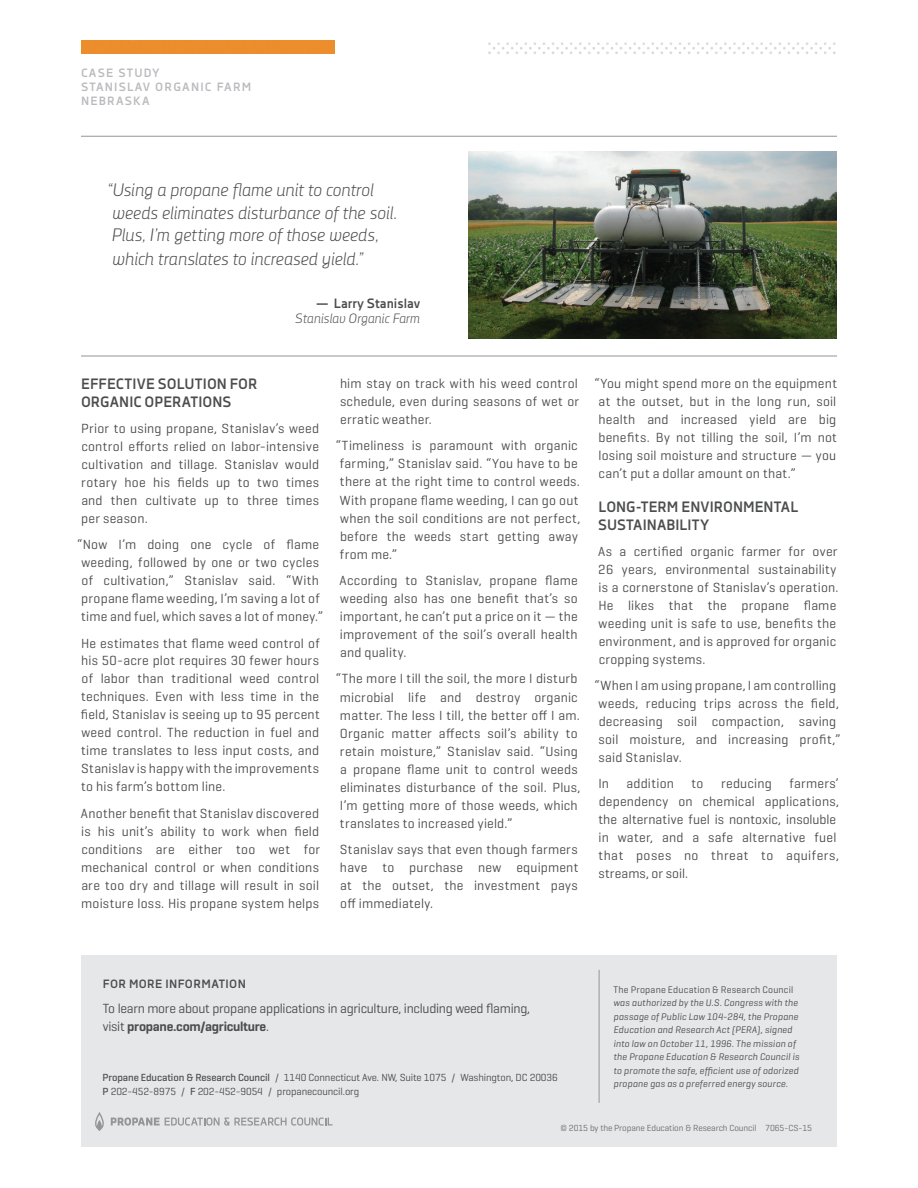
<style>
.page{position:relative;width:918px;height:1188px;background:#fff}
.page>*{position:absolute;margin:0;border:0;box-sizing:border-box;transform-origin:0 0}
.t1{font:italic 18px/23px "Decima Nova Lt";letter-spacing:-.005em;color:#4b4c4d}
.t2{font:700 15px/18px "Decima Nova";color:#4b4c4d}
.t3{font:13.5px/18px "Geogrotesque";letter-spacing:.015em;color:#4b4c4d;text-align:justify}
.t4{font:13.5px/18px "Geogrotesque";letter-spacing:-.02em;color:#4b4c4d}
.t5{font:italic 13.5px "Decima Nova Lt";color:#4b4c4d}
.t6{font:700 13.5px "Decima Nova";color:#4b4c4d}
.t7{font:700 12px/14.4px "Decima Nova";letter-spacing:.1em;color:#babbbe}
.t8{font:700 12px "Decima Nova";letter-spacing:.03em;color:#4b4c4d}
.t9{font:10.5px/13.5px "Geogrotesque";letter-spacing:-.01em;color:#4b4c4d}
.t10{font:italic 9.75px/13.5px "Geogrotesque";letter-spacing:.015em;color:#4b4c4d}
.t11{font:9.75px "Geogrotesque";letter-spacing:.025em;color:#4b4c4d}
.t12{font:9px "Geogrotesque";letter-spacing:-.01em;color:#6c6d70}
.s1{font-weight:600}
.s2{font-weight:500}
</style>
<div class="page">
<div style="left:81px;top:956px;width:756px;height:191px;background:#e6e7e9"></div>
<svg style="left:111px;top:1117px;width:222px;height:9px"></svg>
<svg style="left:95px;top:1112px;width:9px;height:19px"></svg>
<hr style="left:81px;top:136px;width:756px;height:1px;background:#939598">
<hr style="left:81px;top:356px;width:756px;height:1px;background:#939598">
<img style="left:469px;top:152px;width:368px;height:187px">
<svg style="left:488px;top:42px;width:348px;height:12px"></svg>
<div style="left:81px;top:40px;width:254px;height:14px;background:#ec8d2c"></div>
<hr style="left:599px;top:970px;width:1px;height:133px;background:#939598">
<p class="t7" style="left:81px;top:65px;width:172px">CASE STUDY<br>STANISLAV ORGANIC FARM<br>NEBRASKA</p>
<h1 class="t1" style="left:108px;top:178px;width:290px">“Using a propane flame unit to control weeds eliminates disturbance of the soil.<br>Plus, I’m getting more of those weeds, which translates to increased yield.”</h1>
<p class="t6" style="left:317px;top:295px;width:105px">— Larry Stanislav</p>
<p class="t5" style="left:295px;top:310px;width:126px">Stanislav Organic Farm</p>
<p class="t2" style="left:81px;top:375px;width:178px">EFFECTIVE SOLUTION FOR<br>ORGANIC OPERATIONS</p>
<p class="t3" style="left:81px;top:419px;width:240px">Prior to using propane, Stanislav’s weed control efforts relied on labor-intensive cultivation and tillage. Stanislav would rotary hoe his fields up to two times and then cultivate up to three times per season.</p>
<p class="t3" style="left:77px;top:535px;width:248px;text-align:center">“Now I’m doing one cycle of flame weeding, followed by one or two cycles of cultivation,” Stanislav said. “With propane flame weeding, I’m saving a lot of time and fuel, which saves a lot of money.”</p>
<p class="t3" style="left:81px;top:633px;width:240px">He estimates that flame weed control of his 50-acre plot requires 30 fewer hours of labor than traditional weed control techniques. Even with less time in the field, Stanislav is seeing up to 95 percent weed control. The reduction in fuel and time translates to less input costs, and Stanislav is happy with the improvements to his farm’s bottom line.</p>
<p class="t3" style="left:81px;top:804px;width:241px">Another benefit that Stanislav discovered is his unit’s ability to work when field conditions are either too wet for mechanical control or when conditions are too dry and tillage will result in soil moisture loss. His propane system helps</p>
<p class="t3" style="left:340px;top:374px;width:241px">him stay on track with his weed control schedule, even during seasons of wet or erratic weather.</p>
<p class="t3" style="left:336px;top:436px;width:246px;text-align:left">“Timeliness is paramount with organic farming,” Stanislav said. “You have to be there at the right time to control weeds.<br>With propane flame weeding, I can go out when the soil conditions are not perfect, before the weeds start getting away from me.”</p>
<p class="t3" style="left:340px;top:571px;width:240px">According to Stanislav, propane flame weeding also has one benefit that’s so important, he can’t put a price on it — the improvement of the soil’s overall health and quality.</p>
<p class="t3" style="left:336px;top:669px;width:246px;text-align:left">“The more I till the soil, the more I disturb microbial life and destroy organic matter. The less I till, the better off I am.<br>Organic matter affects soil’s ability to retain moisture,” Stanislav said. “Using a propane flame unit to control weeds eliminates disturbance of the soil. Plus, I’m getting more of those weeds, which translates to increased yield.”</p>
<p class="t3" style="left:340px;top:840px;width:240px">Stanislav says that even though farmers have to purchase new equipment at the outset, the investment pays off immediately.</p>
<p class="t3" style="left:599px;top:374px;width:240px;text-indent:-4px">“You might spend more on the equipment at the outset, but in the long run, soil health and increased yield are big benefits. By not tilling the soil, I’m not losing soil moisture and structure — you can’t put a dollar amount on that.”</p>
<p class="t2" style="left:598px;top:497px;width:202px">LONG-TERM ENVIRONMENTAL<br>SUSTAINABILITY</p>
<p class="t3" style="left:598px;top:542px;width:242px;text-align:left">As a certified organic farmer for over 26 years, environmental sustainability is a cornerstone of Stanislav’s operation.<br>He likes that the propane flame weeding unit is safe to use, benefits the environment, and is approved for organic cropping systems.</p>
<p class="t3" style="left:599px;top:676px;width:244px;text-align:left;text-indent:-4px">“When I am using propane, I am controlling weeds, reducing trips across the field, decreasing soil compaction, saving soil moisture, and increasing profit,” said Stanislav.</p>
<p class="t3" style="left:598px;top:774px;width:12px">In</p>
<p class="t3" style="left:627px;top:774px;width:49px">addition</p>
<p class="t3" style="left:692px;top:774px;width:13px">to</p>
<p class="t3" style="left:721px;top:774px;width:52px">reducing</p>
<p class="t3" style="left:598px;top:774px;width:242px;text-align:left;text-indent:191px">farmers’ dependency on chemical applications, the alternative fuel is nontoxic, insoluble in water, and a safe alternative fuel that poses no threat to aquifers, streams, or soil.</p>
<p class="t8" style="left:103px;top:977px;width:145px">FOR MORE INFORMATION</p>
<p class="t4" style="left:103px;top:999px;width:429px">To learn more about propane applications in agriculture, including weed flaming, visit <span class="s1">propane.com/agriculture</span>.</p>
<p class="t9" style="left:103px;top:1071px;width:457px"><span class="s2">Propane Education &amp; Research Council</span> / 1140 Connecticut Ave. NW, Suite 1075 / Washington, DC 20036<br><span class="s2">P</span> 202-452-8975 / <span class="s2">F</span> 202-452-9054 / propanecouncil.org</p>
<p class="t11" style="left:613px;top:983px;width:181px">The Propane Education &amp; Research Council</p>
<p class="t10" style="left:613px;top:996px;width:187px">was authorized by the U.S. Congress with the passage of Public Law 104-284, the Propane Education and Research Act (PERA), signed into law on October 11, 1996. The mission of the Propane Education &amp; Research Council is to promote the safe, efficient use of odorized propane gas as a preferred energy source.</p>
<p class="t12" style="left:561px;top:1122px;width:253px">© 2015 by the Propane Education &amp; Research Council 7065-CS-15</p>
</div>
